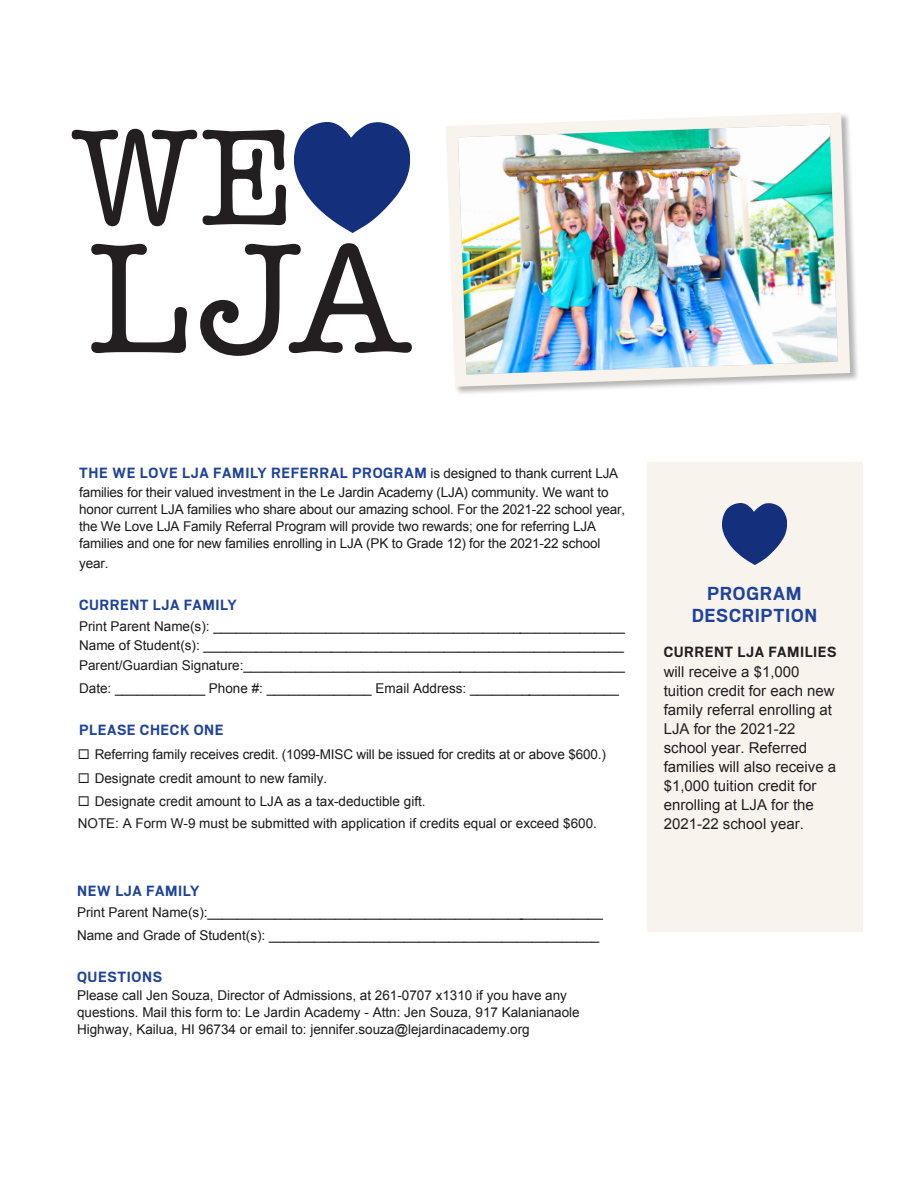
<style>
.page{position:relative;width:918px;height:1188px;background:#fff}
.page>*{position:absolute;margin:0;border:0;box-sizing:border-box;transform-origin:0 0}
.t1{font:161.55px "American Typewriter";color:#231f20}
.t2{font:141px "American Typewriter";color:#231f20;scale:.95 1}
.t3{font:700 21px/22.5px "Scout";letter-spacing:.035em;color:#1f439b;text-align:center}
.t4{font:700 16.5px "Scout";letter-spacing:.035em;color:#1f439b}
.t5{font:700 16.5px "Scout";letter-spacing:.03em;color:#231f20}
.t6{font:15px/19px "Arial";color:#231f20}
.t7{font:13.5px/17.2px "Arial";color:#1a1a1a}
.s1{font-family:"Arial";font-weight:400;font-size:13.5px;color:#1a1a1a}
</style>
<div class="page">
<div style="left:647px;top:462px;width:215px;height:470px;background:#f8f3ec"></div>
<img style="left:446px;top:112px;width:410px;height:281px">
<img style="left:294px;top:123px;width:116px;height:109px">
<img style="left:722px;top:503px;width:65px;height:61px">
<p class="t2" style="left:72px;top:70px;width:236px">WE</p>
<p class="t1" style="left:88px;top:175px;width:324px">LJA</p>
<p class="t4" style="left:79px;top:462px;width:541px">THE WE LOVE LJA FAMILY REFERRAL PROGRAM <span class="s1">is designed to thank current LJA</span></p>
<p class="t7" style="left:79px;top:483px;width:548px">families for their valued investment in the Le Jardin Academy (LJA) community. We want to honor current LJA families who share about our amazing school. For the 2021-22 school year, the We Love LJA Family Referral Program will provide two rewards; one for referring LJA families and one for new families enrolling in LJA (PK to Grade 12) for the 2021-22 school</p>
<p class="t7" style="left:79px;top:555px;width:31px">year.</p>
<p class="t4" style="left:79px;top:594px;width:159px">CURRENT LJA FAMILY</p>
<p class="t7" style="left:79px;top:616px;width:547px;line-height:19.6px;text-align:justify">Print Parent Name(s): _______________________________________________________ Name of Student(s): ________________________________________________________ Parent/Guardian Signature:___________________________________________________</p>
<p class="t7" style="left:79px;top:680px;width:541px">Date: ____________ Phone #: ______________ Email Address: ____________________</p>
<p class="t4" style="left:79px;top:719px;width:146px">PLEASE CHECK ONE</p>
<p class="t7" style="left:78px;top:745px;width:530px">◻ Referring family receives credit. (1099-MISC will be issued for credits at or above $600.)</p>
<p class="t7" style="left:78px;top:770px;width:251px">◻ Designate credit amount to new family.</p>
<p class="t7" style="left:78px;top:790px;width:521px;line-height:22.6px">◻ Designate credit amount to LJA as a tax-deductible gift.<br>NOTE: A Form W-9 must be submitted with application if credits equal or exceed $600.</p>
<p class="t4" style="left:77px;top:880px;width:124px">NEW LJA FAMILY</p>
<p class="t7" style="left:77px;top:901px;width:527px;line-height:23px">Print Parent Name(s):_____________________________________________________<br>Name and Grade of Student(s): ____________________________________________</p>
<p class="t4" style="left:77px;top:966px;width:87px">QUESTIONS</p>
<p class="t7" style="left:77px;top:987px;width:504px">Please call Jen Souza, Director of Admissions, at 261-0707 x1310 if you have any questions. Mail this form to: Le Jardin Academy - Attn: Jen Souza, 917 Kalanianaole<br>Highway, Kailua, HI 96734 or email to: jennifer.souza@lejardinacademy.org</p>
<p class="t3" style="left:692px;top:581px;width:127px">PROGRAM<br>DESCRIPTION</p>
<p class="t5" style="left:664px;top:641px;width:174px">CURRENT LJA FAMILIES</p>
<p class="t6" style="left:664px;top:662px;width:174px">will receive a $1,000 tuition credit for each new family referral enrolling at<br>LJA for the 2021-22 school year. Referred families will also receive a $1,000 tuition credit for enrolling at LJA for the<br>2021-22 school year.</p>
</div>
